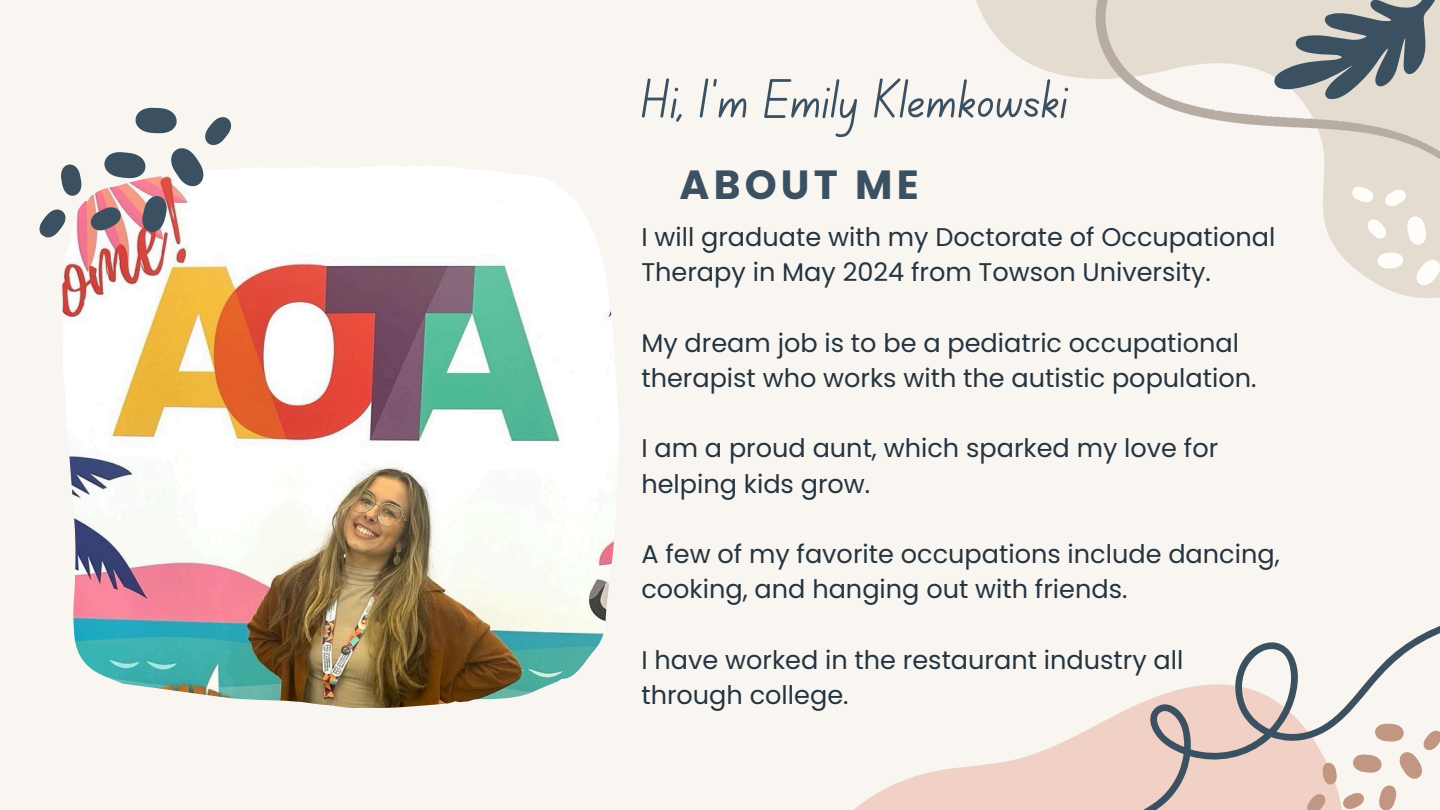
<style>
.page{position:relative;width:1440px;height:810px;background:#f9f5f1}
.page>*{position:absolute;margin:0;border:0;box-sizing:border-box;transform-origin:0 0}
.t1{font:56px "Canva School Font";color:#3b5060}
.t2{font:700 40.7px "Poppins";letter-spacing:.105em;color:#3b5060}
.t3{font:25.6px/35.2px "Poppins";color:#243440}
</style>
<div class="page">
<svg style="left:976px;top:0;width:464px;height:298px"></svg>
<svg style="left:854px;top:750px;width:190px;height:60px;fill:#f1d1c6"></svg>
<svg style="left:1096px;top:0;width:344px;height:278px"></svg>
<svg style="left:1272px;top:0;width:168px;height:106px"></svg>
<svg style="left:1044px;top:626px;width:396px;height:184px"></svg>
<svg style="left:1350px;top:181px;width:90px;height:114px"></svg>
<svg style="left:1304px;top:709px;width:136px;height:101px"></svg>
<img style="left:62px;top:165px;width:556px;height:543px">
<svg style="left:39px;top:107px;width:200px;height:140px"></svg>
<p class="t1" style="left:641px;top:75px;width:428px">Hi, I’m Emily Klemkowski</p>
<h2 class="t2" style="left:679px;top:157px;width:241px">ABOUT ME</h2>
<p class="t3" style="left:641px;top:219px;width:635px">I will graduate with my Doctorate of Occupational<br>Therapy in May 2024 from Towson University.</p>
<p class="t3" style="left:641px;top:325px;width:617px">My dream job is to be a pediatric occupational therapist who works with the autistic population.</p>
<p class="t3" style="left:641px;top:431px;width:578px">I am a proud aunt, which sparked my love for helping kids grow.</p>
<p class="t3" style="left:641px;top:536px;width:640px">A few of my favorite occupations include dancing, cooking, and hanging out with friends.</p>
<h1 class="t3" style="left:641px;top:642px;width:544px">I have worked in the restaurant industry all through college.</h1>
</div>
